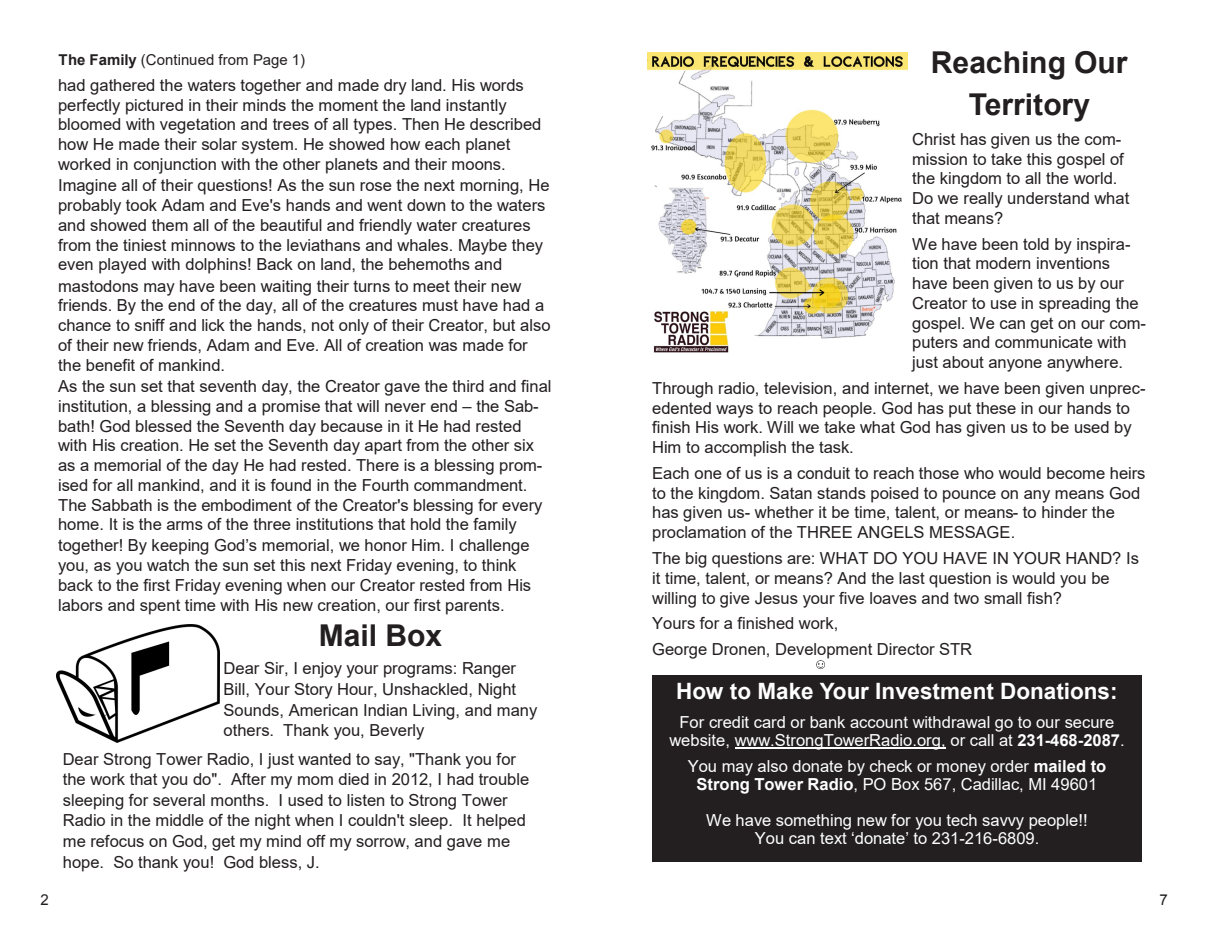
<style>
.page{position:relative;width:1215px;height:945px;background:#fff}
.page>*{position:absolute;margin:0;border:0;box-sizing:border-box;transform-origin:0 0}
.t1{font:700 30.15px "Arial";color:#231f20}
.t2{font:700 30px "Arial";color:#231f20}
.t3{font:700 22.5px "Arial";color:#fff}
.t4{font:16.65px "Arial";color:#231f20}
.t5{font:16.5px/20px "Arial";color:#231f20}
.t6{font:16.5px/17.9px "Arial";color:#fff;text-align:center}
.t7{font:15px "Arial";color:#231f20}
.s1{font-weight:700}
</style>
<div class="page">
<img style="left:56px;top:624px;width:163px;height:118px">
<div style="left:652px;top:675px;width:490px;height:187px;background:#231f20"></div>
<hr style="left:735px;top:747px;width:211px;height:2px;background:#fff">
<svg style="left:816px;top:660px;width:9px;height:9px"></svg>
<img style="left:647px;top:53px;width:261px;height:300px">
<p class="t7" style="left:59px;top:49px;width:248px"><span class="s1">The Family</span> (Continued from Page 1)</p>
<p class="t5" style="left:58px;top:75px;width:493px">had gathered the waters together and made dry land. His words perfectly pictured in their minds the moment the land instantly bloomed with vegetation and trees of all types. Then He described how He made their solar system. He showed how each planet worked in conjunction with the other planets and their moons.<br>Imagine all of their questions! As the sun rose the next morning, He probably took Adam and Eve's hands and went down to the waters and showed them all of the beautiful and friendly water creatures from the tiniest minnows to the leviathans and whales. Maybe they even played with dolphins! Back on land, the behemoths and</p>
<p class="t5" style="left:58px;top:276px;width:495px">mastodons may have been waiting their turns to meet their new friends. By the end of the day, all of the creatures must have had a chance to sniff and lick the hands, not only of their Creator, but also of their new friends, Adam and Eve. All of creation was made for the benefit of mankind.<br>As the sun set that seventh day, the Creator gave the third and final institution, a blessing and a promise that will never end – the Sab&shy;bath! God blessed the Seventh day because in it He had rested with His creation. He set the Seventh day apart from the other six as a memorial of the day He had rested. There is a blessing prom&shy;ised for all mankind, and it is found in the Fourth commandment.<br>The Sabbath is the embodiment of the Creator's blessing for every home. It is the arms of the three institutions that hold the family</p>
<p class="t5" style="left:58px;top:536px;width:475px">together! By keeping God’s memorial, we honor Him. I challenge you, as you watch the sun set this next Friday evening, to think back to the first Friday evening when our Creator rested from His labors and spent time with His new creation, our first parents.</p>
<p class="t2" style="left:319px;top:614px;width:125px">Mail Box</p>
<p class="t4" style="left:224px;top:657px;width:294px">Dear Sir, I enjoy your programs: Ranger</p>
<p class="t5" style="left:224px;top:679px;width:315px;line-height:20.5px">Bill, Your Story Hour, Unshackled, Night<br>Sounds, American Indian Living, and many others. Thank you, Beverly</p>
<p class="t5" style="left:63px;top:748px;width:468px;line-height:20.7px">Dear Strong Tower Radio, I just wanted to say, "Thank you for the work that you do". After my mom died in 2012, I had trouble sleeping for several months. I used to listen to Strong Tower Radio in the middle of the night when I couldn't sleep. It helped me refocus on God, get my mind off my sorrow, and gave me hope. So thank you! God bless, J.</p>
<p class="t1" style="left:931px;top:41px;width:198px">Reaching Our</p>
<p class="t2" style="left:969px;top:83px;width:123px">Territory</p>
<p class="t5" style="left:912px;top:129px;width:219px">Christ has given us the com&shy;mission to take this gospel of the kingdom to all the world.<br>Do we really understand what that means?</p>
<p class="t5" style="left:912px;top:234px;width:236px">We have been told by inspira&shy;tion that modern inventions have been given to us by our<br>Creator to use in spreading the gospel. We can get on our com&shy;puters and communicate with just about anyone anywhere.</p>
<p class="t5" style="left:652px;top:378px;width:495px">Through radio, television, and internet, we have been given unprec&shy;edented ways to reach people. God has put these in our hands to finish His work. Will we take what God has given us to be used by Him to accomplish the task.</p>
<p class="t4" style="left:652px;top:462px;width:495px">Each one of us is a conduit to reach those who would become heirs</p>
<p class="t5" style="left:652px;top:483px;width:490px">to the kingdom. Satan stands poised to pounce on any means God has given us- whether it be time, talent, or means- to hinder the proclamation of the THREE ANGELS MESSAGE.</p>
<p class="t5" style="left:652px;top:548px;width:488px">The big questions are: WHAT DO YOU HAVE IN YOUR HAND? Is it time, talent, or means? And the last question is would you be willing to give Jesus your five loaves and two small fish?</p>
<p class="t5" style="left:652px;top:610px;width:322px;line-height:25.8px">Yours for a finished work,<br>George Dronen, Development Director STR</p>
<p class="t3" style="left:676px;top:676px;width:443px">How to Make Your Investment Donations:</p>
<p class="t6" style="left:670px;top:713px;width:457px">For credit card or bank account withdrawal go to our secure website, www.StrongTowerRadio.org, or call at <span class="s1">231-468-2087</span>.</p>
<p class="t6" style="left:688px;top:757px;width:420px">You may also donate by check or money order <span class="s1">mailed to<br>Strong Tower Radio</span>, PO Box 567, Cadillac, MI 49601</p>
<p class="t6" style="left:706px;top:811px;width:383px">We have something new for you tech savvy people!!<br>You can text ‘donate’ to 231-216-6809.</p>
<p class="t7" style="left:40px;top:889px;width:10px">2</p>
<p class="t7" style="left:1159px;top:889px;width:10px">7</p>
</div>
